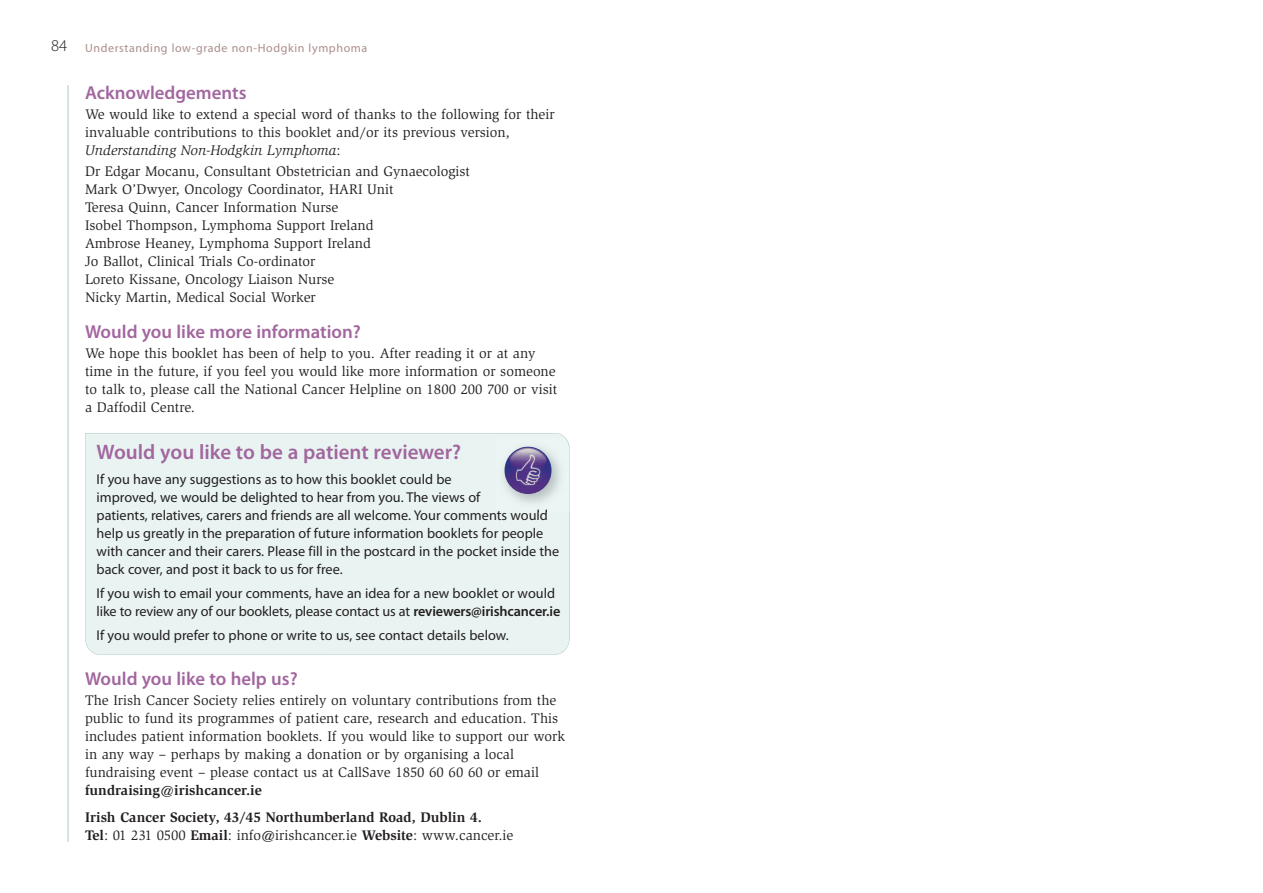
<style>
.page{position:relative;width:1263px;height:893px;background:#fff}
.page>*{position:absolute;margin:0;border:0;box-sizing:border-box;transform-origin:0 0}
.t1{font:600 21px "Myriad Pro";color:#a2669f}
.t2{font:600 18.75px "Myriad Pro";color:#a2669f}
.t3{font:300 16.5px "Myriad Pro";color:#231f20}
.t4{font:14.25px/18px "Slimbach Std";color:#231f20}
.t5{font:14.25px/18px "Myriad Pro";color:#231f20}
.t6{font:700 14.25px/26.5px "Slimbach Std";color:#231f20}
.t7{font:12px "Myriad Pro";letter-spacing:.05em;color:#ac8d8c}
.s1{font-style:italic}
.s2{font-weight:600}
.s3{font-weight:700}
</style>
<div class="page">
<hr style="left:68px;top:85px;width:1px;height:757px;background:#abcbc3">
<div style="left:85px;top:433px;width:485px;height:222px;background:#e9f4f2"></div>
<img style="left:496px;top:438px;width:73px;height:74px">
<svg style="left:565px;top:438px;width:4px;height:11px"></svg>
<img style="left:504px;top:446px;width:48px;height:48px;border-radius:50%">
<p class="t3" style="left:51px;top:39px;width:18px">84</p>
<p class="t7" style="left:85px;top:43px;width:284px">Understanding low-grade non-Hodgkin lymphoma</p>
<h2 class="t2" style="left:85px;top:86px;width:163px">Acknowledgements</h2>
<p class="t4" style="left:85px;top:107px;width:471px">We would like to extend a special word of thanks to the following for their invaluable contributions to this booklet and/or its previous version,<br><span class="s1">Understanding Non-Hodgkin Lymphoma</span>:</p>
<p class="t4" style="left:85px;top:164px;width:387px">Dr Edgar Mocanu, Consultant Obstetrician and Gynaecologist Mark O’Dwyer, Oncology Coordinator, HARI unit<br>Teresa Quinn, Cancer Information Nurse<br>Isobel Thompson, Lymphoma Support Ireland<br>Ambrose Heaney, Lymphoma Support Ireland<br>Jo Ballot, Clinical Trials Co-ordinator<br>Loreto Kissane, Oncology Liaison Nurse<br>Nicky Martin, Medical Social Worker</p>
<h2 class="t2" style="left:85px;top:325px;width:277px">Would you like more information?</h2>
<p class="t4" style="left:85px;top:346px;width:474px">We hope this booklet has been of help to you. After reading it or at any time in the future, if you feel you would like more information or someone to talk to, please call the National Cancer Helpline on 1800 200 700 or visit a Daffodil Centre.</p>
<h1 class="t1" style="left:97px;top:444px;width:366px">Would you like to be a patient reviewer?</h1>
<p class="t5" style="left:97px;top:471px;width:464px">If you have any suggestions as to how this booklet could be<br>improved, we would be delighted to hear from you. The views of<br>patients, relatives, carers and friends are all welcome. Your comments would help us greatly in the preparation of future information booklets for people with cancer and their carers. Please fill in the postcard in the pocket inside the back cover, and post it back to us for free.</p>
<p class="t5" style="left:97px;top:585px;width:465px">If you wish to email your comments, have an idea for a new booklet or would like to review any of our booklets, please contact us at <span class="s2">reviewers@irishcancer.ie</span></p>
<p class="t5" style="left:97px;top:628px;width:413px">If you would prefer to phone or write to us, see contact details below.</p>
<h2 class="t2" style="left:85px;top:672px;width:214px">Would you like to help us?</h2>
<p class="t4" style="left:85px;top:692px;width:482px">The Irish Cancer Society relies entirely on voluntary contributions from the public to fund its programmes of patient care, research and education. This includes patient information booklets. If you would like to support our work in any way – perhaps by making a donation or by organising a local fundraising event – please contact us at CallSave 1850 60 60 60 or email</p>
<p class="t6" style="left:85px;top:778px;width:398px">fundraising@irishcancer.ie<br>Irish Cancer Society, 43/45 Northumberland Road, Dublin 4.</p>
<p class="t4" style="left:85px;top:827px;width:430px"><span class="s3">Tel</span>: 01 231 0500 <span class="s3">Email</span>: info@irishcancer.ie <span class="s3">Website</span>: www.cancer.ie</p>
</div>
